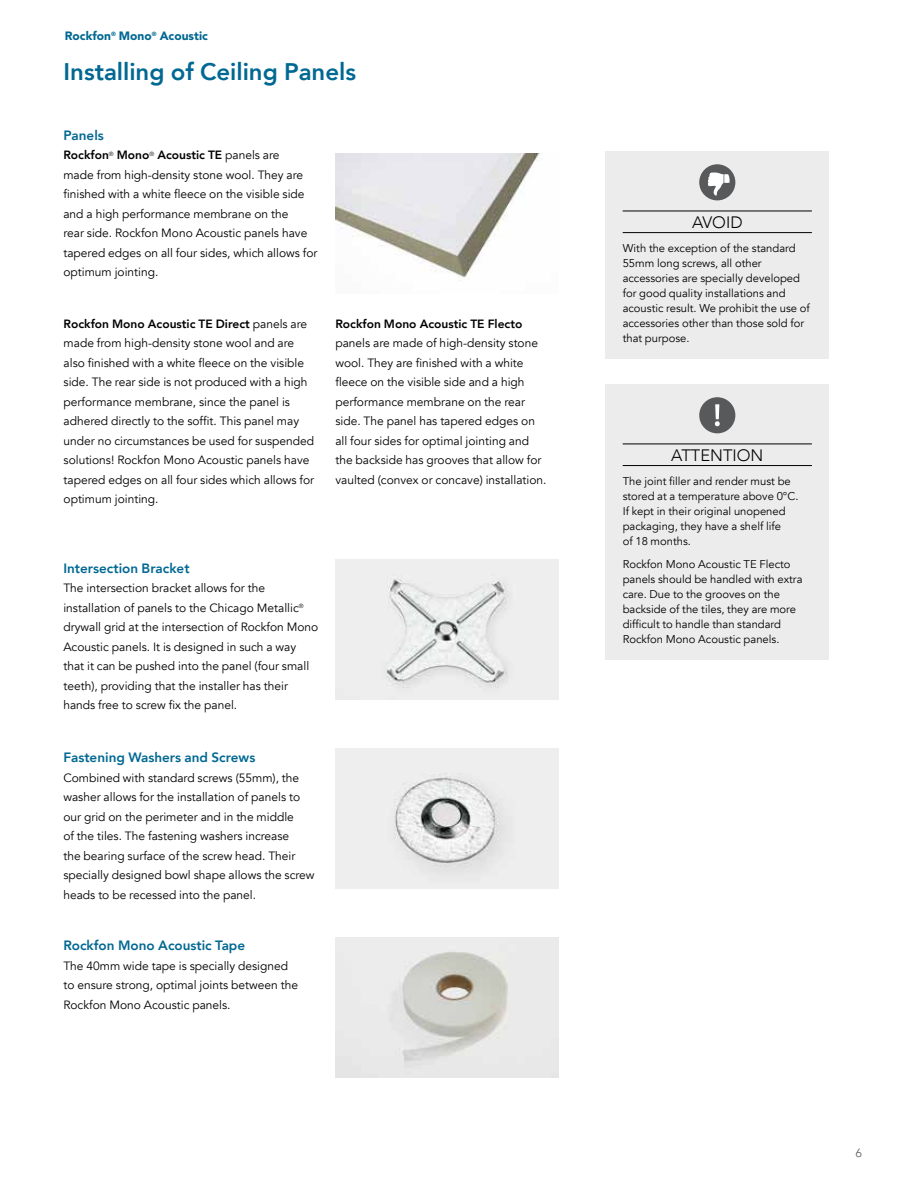
<style>
.page{position:relative;width:918px;height:1188px;background:#fff}
.page>*{position:absolute;margin:0;border:0;box-sizing:border-box;transform-origin:0 0}
.t1{font:800 24px "Avenir";color:#006892}
.t2{font:300 16.5px "Avenir";color:#000}
.t3{font:800 13.5px "Avenir";color:#006892}
.t4{font:12px/19.5px "Avenir";color:#000}
.t5{font:800 12px "Avenir";color:#000}
.t6{font:900 12px "Avenir LT Std";color:#006892}
.t7{font:12px "Avenir";color:#636466}
.t8{font:11.25px/15px "Avenir";color:#000}
.s1{font-weight:800}
</style>
<div class="page">
<div style="left:606px;top:152px;width:223px;height:207px;background:#ececed"></div>
<hr style="left:623px;top:211px;width:189px;height:1px;background:#000">
<hr style="left:623px;top:232px;width:189px;height:1px;background:#000">
<div style="left:699px;top:164px;width:36px;height:36px;background:#58595b;border-radius:50%"></div>
<svg style="left:708px;top:172px;width:22px;height:24px"></svg>
<div style="left:606px;top:384px;width:223px;height:276px;background:#ececed"></div>
<hr style="left:623px;top:444px;width:189px;height:1px;background:#000">
<hr style="left:623px;top:465px;width:189px;height:1px;background:#000">
<div style="left:699px;top:397px;width:36px;height:36px;background:#58595b;border-radius:50%"></div>
<svg style="left:715px;top:404px;width:5px;height:22px"></svg>
<img style="left:336px;top:154px;width:204px;height:127px">
<img style="left:336px;top:560px;width:223px;height:140px">
<img style="left:336px;top:749px;width:223px;height:140px">
<img style="left:336px;top:937px;width:223px;height:140px">
<p class="t6" style="left:65px;top:28px;width:145px">Rockfon<sup>®</sup> Mono<sup>®</sup> Acoustic</p>
<h1 class="t1" style="left:64px;top:53px;width:294px">Installing of Ceiling Panels</h1>
<p class="t3" style="left:63px;top:125px;width:42px">Panels</p>
<p class="t4" style="left:63px;top:146px;width:256px"><span class="s1">Rockfon</span><sup>®</sup> <span class="s1">Mono</span><sup>®</sup> <span class="s1">Acoustic TE</span> panels are<br>made from high-density stone wool. They are finished with a white fleece on the visible side and a high performance membrane on the<br>rear side. Rockfon Mono Acoustic panels have tapered edges on all four sides, which allows for optimum jointing.</p>
<p class="t4" style="left:64px;top:314px;width:252px"><span class="s1">Rockfon Mono Acoustic TE Direct</span> panels are made from high-density stone wool and are also finished with a white fleece on the visible side. The rear side is not produced with a high performance membrane, since the panel is adhered directly to the soffit. This panel may under no circumstances be used for suspended solutions! Rockfon Mono Acoustic panels have tapered edges on all four sides which allows for optimum jointing.</p>
<p class="t5" style="left:335px;top:314px;width:188px">Rockfon Mono Acoustic TE Flecto</p>
<p class="t4" style="left:335px;top:334px;width:213px">panels are made of high-density stone wool. They are finished with a white fleece on the visible side and a high performance membrane on the rear side. The panel has tapered edges on all four sides for optimal jointing and the backside has grooves that allow for vaulted (convex or concave) installation.</p>
<p class="t3" style="left:63px;top:558px;width:128px">Intersection Bracket</p>
<p class="t4" style="left:63px;top:579px;width:256px">The intersection bracket allows for the installation of panels to the Chicago Metallic<sup>® </sup>drywall grid at the intersection of Rockfon Mono Acoustic panels. It is designed in such a way that it can be pushed into the panel (four small teeth), providing that the installer has their hands free to screw fix the panel.</p>
<p class="t3" style="left:63px;top:747px;width:193px">Fastening Washers and Screws</p>
<p class="t4" style="left:63px;top:768px;width:253px">Combined with standard screws (55mm), the washer allows for the installation of panels to our grid on the perimeter and in the middle<br>of the tiles. The fastening washers increase<br>the bearing surface of the screw head. Their specially designed bowl shape allows the screw heads to be recessed into the panel.</p>
<p class="t3" style="left:63px;top:935px;width:183px">Rockfon Mono Acoustic Tape</p>
<p class="t4" style="left:63px;top:956px;width:236px">The 40mm wide tape is specially designed to ensure strong, optimal joints between the<br>Rockfon Mono Acoustic panels.</p>
<h2 class="t2" style="left:692px;top:213px;width:52px">AVOID</h2>
<p class="t8" style="left:623px;top:241px;width:189px">With the exception of the standard<br>55mm long screws, all other accessories are specially developed for good quality installations and acoustic result. We prohibit the use of accessories other than those sold for that purpose.</p>
<h2 class="t2" style="left:671px;top:446px;width:94px">ATTENTION</h2>
<p class="t8" style="left:623px;top:473px;width:177px">The joint filler and render must be stored at a temperature above 0°C.<br>If kept in their original unopened packaging, they have a shelf life<br>of 18 months.</p>
<p class="t8" style="left:623px;top:557px;width:181px">Rockfon Mono Acoustic TE Flecto panels should be handled with extra care. Due to the grooves on the backside of the tiles, they are more difficult to handle than standard<br>Rockfon Mono Acoustic panels.</p>
<p class="t7" style="left:855px;top:1146px;width:8px">6</p>
</div>
